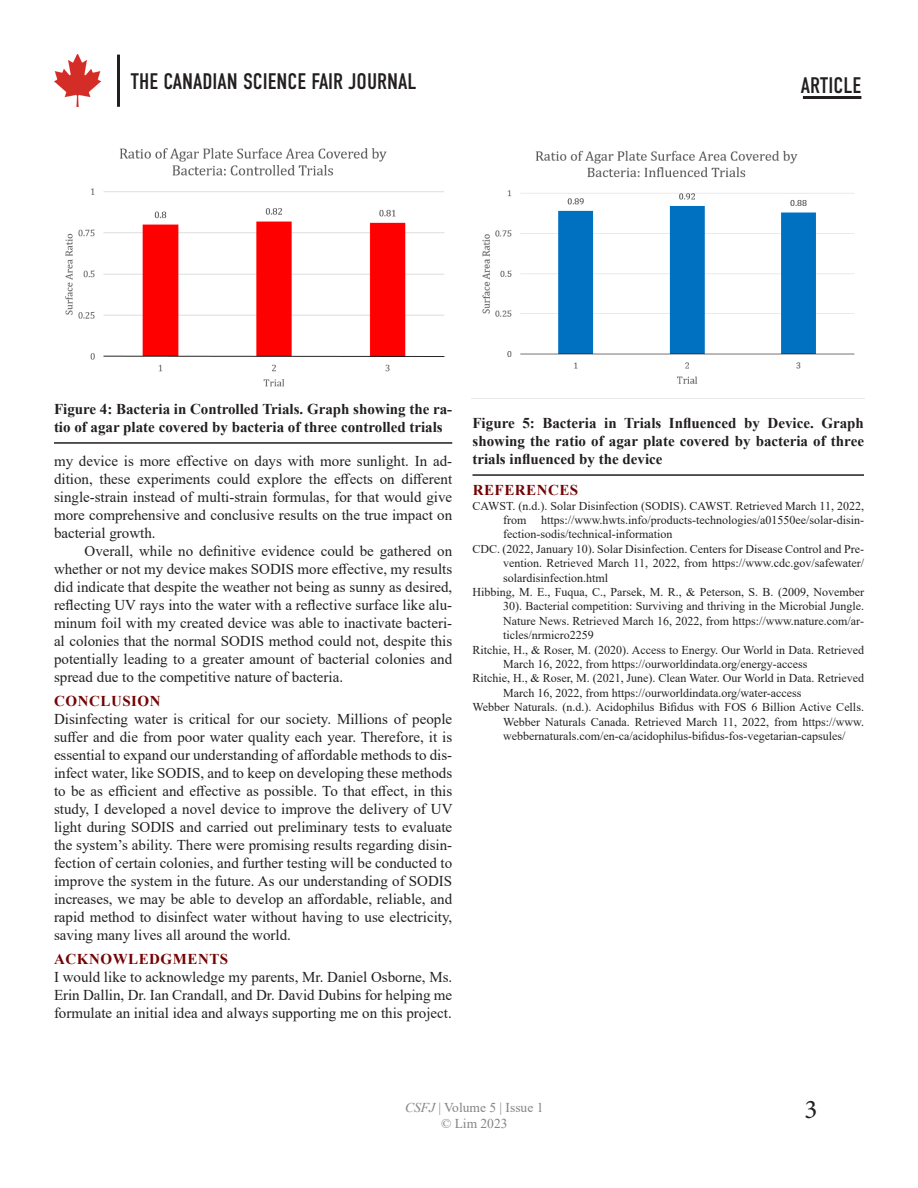
<style>
.page{position:relative;width:918px;height:1188px;background:#fff}
.page>*{position:absolute;margin:0;border:0;box-sizing:border-box;transform-origin:0 0}
.t1{font:27px "Minion Pro";color:#231f20}
.t2{font:22.5px "DIN Condensed";color:#231f20}
.Body_Text{font:15px/18px "Times New Roman";color:#231f20;text-align:justify}
.BodyTextINDENT{font:15px/18px "Times New Roman";color:#231f20;text-align:justify}
.Captions{font:700 15px/18px "Times New Roman";color:#231f20}
.t3{font:700 15px "Times New Roman";letter-spacing:.035em;color:#740304}
.t4{font:13.5px/16.2px "Times New Roman";color:#828487;text-align:center}
.References{font:12px/14.4px "Times New Roman";color:#231f20;text-align:justify}
.s1{font-style:italic}
</style>
<div class="page">
<img style="left:54px;top:54px;width:47px;height:52px">
<hr style="left:117px;top:55px;width:3px;height:52px;background:#231f20">
<hr style="left:803px;top:96px;width:58px;height:3px;background:#231f20">
<img style="left:65px;top:148px;width:380px;height:239px">
<img style="left:472px;top:150px;width:392px;height:249px">
<hr style="left:54px;top:442px;width:398px;height:2px;background:#231f20">
<hr style="left:472px;top:474px;width:392px;height:2px;background:#231f20">
<h2 class="t2" style="left:130px;top:69px;width:288px">THE CANADIAN SCIENCE FAIR JOURNAL</h2>
<h2 class="t2" style="left:801px;top:73px;width:62px">ARTICLE</h2>
<p class="Captions" style="left:54px;top:400px;width:400px">Figure 4: Bacteria in Controlled Trials. Graph showing the ra&shy;tio of agar plate covered by bacteria of three controlled trials</p>
<p class="Body_Text" style="left:54px;top:451px;width:400px">my device is more effective on days with more sunlight. In ad&shy;dition, these experiments could explore the effects on different single-strain instead of multi-strain formulas, for that would give more comprehensive and conclusive results on the true impact on bacterial growth.</p>
<p class="BodyTextINDENT" style="left:54px;top:541px;width:400px;text-indent:31px">Overall, while no definitive evidence could be gathered on whether or not my device makes SODIS more effective, my results did indicate that despite the weather not being as sunny as desired, reflecting UV rays into the water with a reflective surface like alu&shy;minum foil with my created device was able to inactivate bacteri&shy;al colonies that the normal SODIS method could not, despite this potentially leading to a greater amount of bacterial colonies and spread due to the competitive nature of bacteria.</p>
<p class="t3" style="left:54px;top:690px;width:108px">CONCLUSION</p>
<p class="Body_Text" style="left:54px;top:709px;width:400px">Disinfecting water is critical for our society. Millions of people suffer and die from poor water quality each year. Therefore, it is essential to expand our understanding of affordable methods to dis&shy;infect water, like SODIS, and to keep on developing these methods to be as efficient and effective as possible. To that effect, in this study, I developed a novel device to improve the delivery of UV light during SODIS and carried out preliminary tests to evaluate the system’s ability. There were promising results regarding disin&shy;fection of certain colonies, and further testing will be conducted to improve the system in the future. As our understanding of SODIS increases, we may be able to develop an affordable, reliable, and rapid method to disinfect water without having to use electricity, saving many lives all around the world.</p>
<p class="t3" style="left:54px;top:948px;width:176px">ACKNOWLEDGMENTS</p>
<p class="Body_Text" style="left:54px;top:967px;width:400px">I would like to acknowledge my parents, Mr. Daniel Osborne, Ms.<br>Erin Dallin, Dr. Ian Crandall, and Dr. David Dubins for helping me formulate an initial idea and always supporting me on this project.</p>
<p class="Captions" style="left:472px;top:413px;width:393px;text-align:justify">Figure 5: Bacteria in Trials Influenced by Device. Graph showing the ratio of agar plate covered by bacteria of three trials influenced by the device</p>
<p class="t3" style="left:473px;top:479px;width:107px">REFERENCES</p>
<p class="References" style="left:503px;top:498px;width:362px;text-indent:-31px">CAWST. (n.d.). Solar Disinfection (SODIS). CAWST. Retrieved March 11, 2022, from https://www.hwts.info/products-technologies/a01550ee/solar-disin&shy;fection-sodis/technical-information</p>
<p class="References" style="left:503px;top:541px;width:362px;text-indent:-31px">CDC. (2022, January 10). Solar Disinfection. Centers for Disease Control and Pre&shy;vention. Retrieved March 11, 2022, from https://www.cdc.gov/safewater/ solardisinfection.html</p>
<p class="References" style="left:503px;top:584px;width:362px;text-indent:-31px">Hibbing, M. E., Fuqua, C., Parsek, M. R., &amp; Peterson, S. B. (2009, November 30). Bacterial competition: Surviving and thriving in the Microbial Jungle.<br>Nature News. Retrieved March 16, 2022, from https://www.nature.com/ar&shy;ticles/nrmicro2259</p>
<p class="References" style="left:503px;top:642px;width:362px;text-indent:-31px">Ritchie, H., &amp; Roser, M. (2020). Access to Energy. Our World in Data. Retrieved<br>March 16, 2022, from https://ourworldindata.org/energy-access</p>
<p class="References" style="left:503px;top:671px;width:362px;text-indent:-31px">Ritchie, H., &amp; Roser, M. (2021, June). Clean Water. Our World in Data. Retrieved<br>March 16, 2022, from https://ourworldindata.org/water-access</p>
<p class="References" style="left:503px;top:700px;width:362px;text-indent:-31px">Webber Naturals. (n.d.). Acidophilus Bifidus with FOS 6 Billion Active Cells.<br>Webber Naturals Canada. Retrieved March 11, 2022, from https://www. webbernaturals.com/en-ca/acidophilus-bifidus-fos-vegetarian-capsules/</p>
<p class="t4" style="left:405px;top:1099px;width:140px"><span class="s1">CSFJ</span> | Volume 5 | Issue 1 © Lim 2023</p>
<h1 class="t1" style="left:805px;top:1091px;width:14px">3</h1>
</div>
